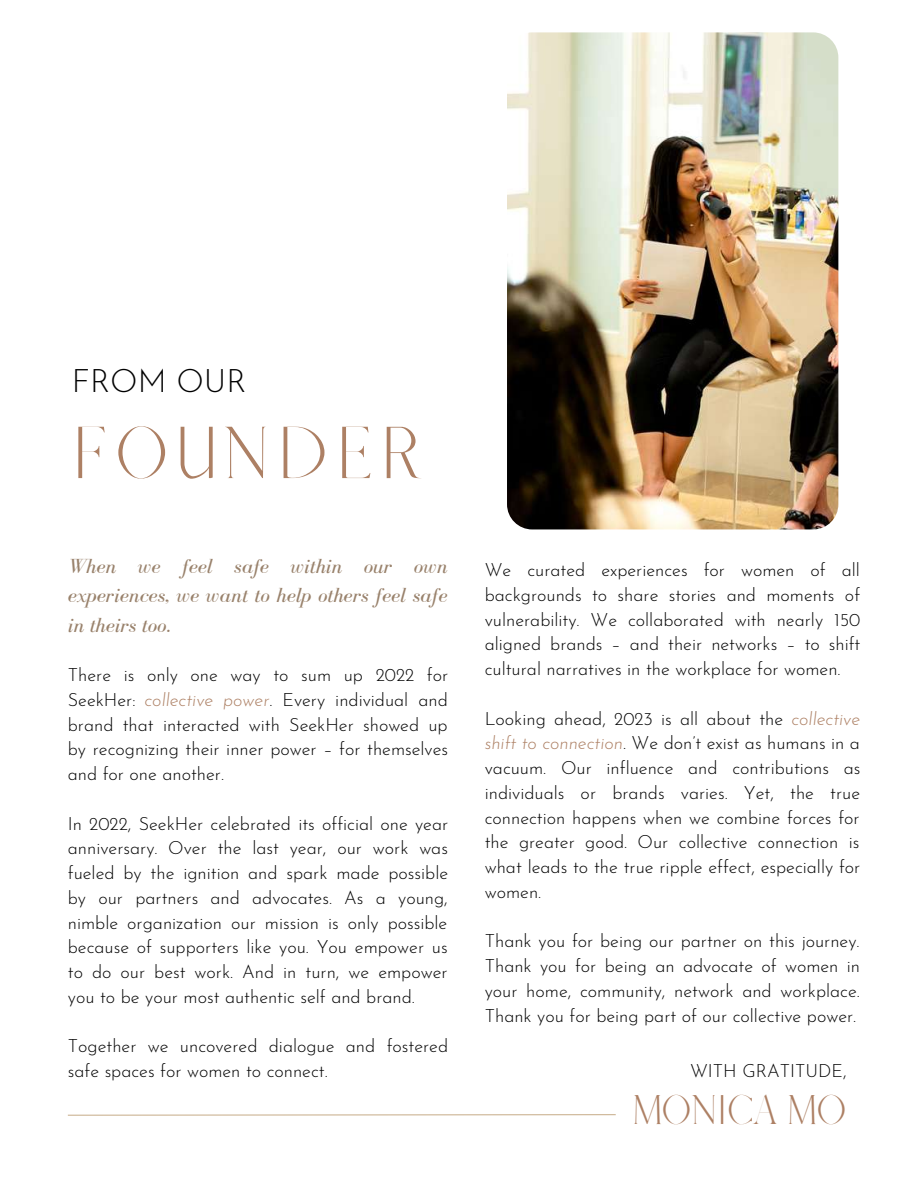
<style>
.page{position:relative;width:918px;height:1188px;background:#fff}
.page>*{position:absolute;margin:0;border:0;box-sizing:border-box;transform-origin:0 0}
.t1{font:300 66.15px "Afrah";letter-spacing:.11em;color:#ad8064}
.t2{font:300 37.35px "Afrah";color:#ad8064}
.t3{font:300 31.95px "Josefin Sans";color:#000}
.t4{font:italic 21px/29.2px "Bodoni FLF";color:#99826c;text-align:justify}
.t5{font:300 18px/24.8px "Josefin Sans";color:#000;text-align:justify}
.s1{font-style:italic;color:#ad8064}
</style>
<div class="page">
<svg style="left:67px;top:1114px;width:549px;height:2px"></svg>
<img style="left:507px;top:32px;width:331px;height:497px;border-radius:25px">
<h3 class="t3" style="left:72px;top:368px;width:177px">FROM OUR</h3>
<h1 class="t1" style="left:72px;top:411px;width:352px">FOUNDER</h1>
<p class="t4" style="left:68px;top:551px;width:381px">When we feel safe within our own experiences, we want to help others feel safe in theirs too.</p>
<p class="t5" style="left:68px;top:664px;width:382px">There is only one way to sum up 2022 for SeekHer: <span class="s1">collective power</span>. Every individual and brand that interacted with SeekHer showed up by recognizing their inner power – for themselves and for one another.</p>
<p class="t5" style="left:68px;top:813px;width:382px">In 2022, SeekHer celebrated its official one year anniversary. Over the last year, our work was fueled by the ignition and spark made possible by our partners and advocates. As a young, nimble organization our mission is only possible because of supporters like you. You empower us to do our best work. And in turn, we empower you to be your most authentic self and brand.</p>
<p class="t5" style="left:68px;top:1035px;width:382px">Together we uncovered dialogue and fostered safe spaces for women to connect.</p>
<p class="t5" style="left:485px;top:559px;width:377px">We curated experiences for women of all backgrounds to share stories and moments of vulnerability. We collaborated with nearly 150 aligned brands – and their networks – to shift cultural narratives in the workplace for women.</p>
<p class="t5" style="left:485px;top:708px;width:377px">Looking ahead, 2023 is all about the <span class="s1">collective shift to connection</span>. We don’t exist as humans in a vacuum. Our influence and contributions as individuals or brands varies. Yet, the true connection happens when we combine forces for the greater good. Our collective connection is what leads to the true ripple effect, especially for women.</p>
<p class="t5" style="left:485px;top:930px;width:377px">Thank you for being our partner on this journey.<br>Thank you for being an advocate of women in your home, community, network and workplace.<br>Thank you for being part of our collective power.</p>
<p class="t5" style="left:690px;top:1060px;width:158px">WITH GRATITUDE,</p>
<h2 class="t2" style="left:632px;top:1086px;width:216px">MONICA MO</h2>
</div>
